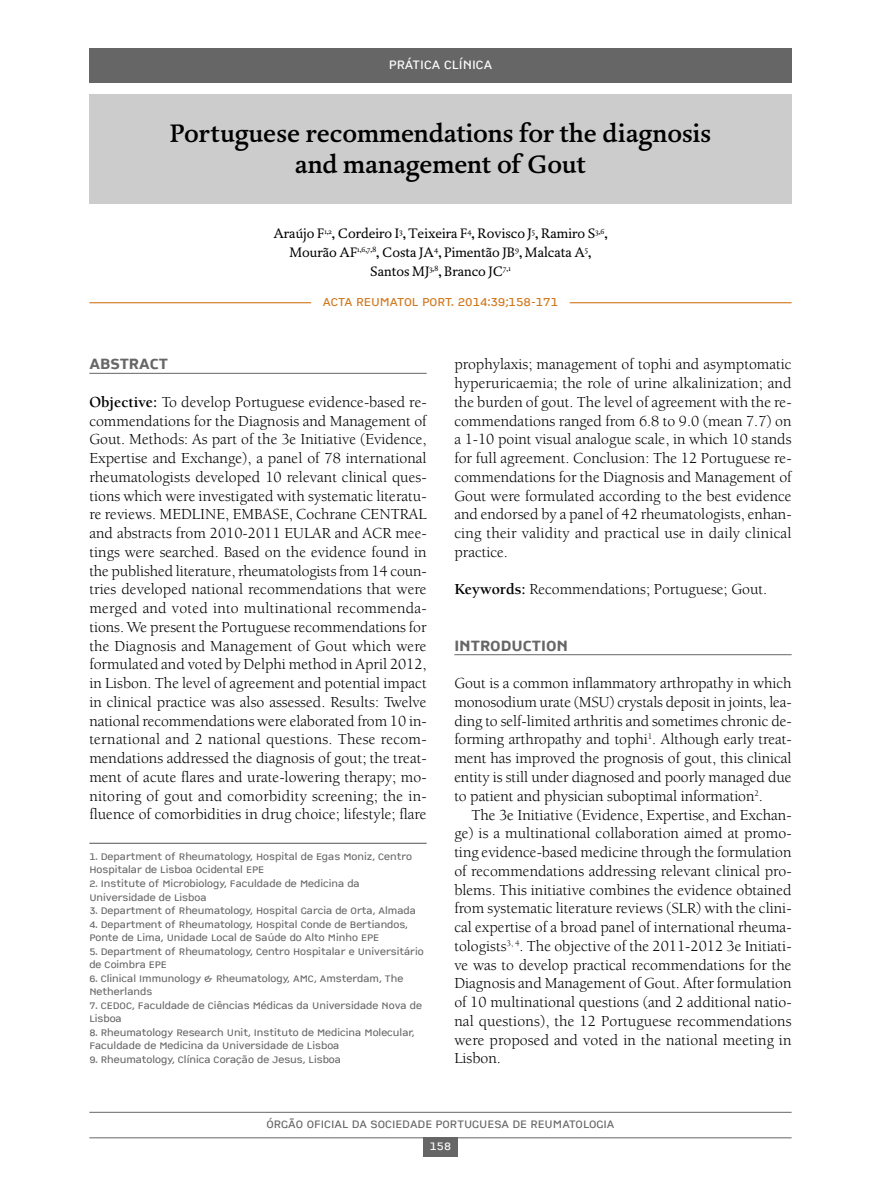
<style>
.page{position:relative;width:881px;height:1191px;background:#fff}
.page>*{position:absolute;margin:0;border:0;box-sizing:border-box;transform-origin:0 0}
.t1{font:26.25px/31.5px "DTL Dorian ST Medium";color:#000;text-align:center}
.t2{font:16.5px "CP Company TT Bold";color:#666}
.t3{font:15.75px/18.8px "Berkeley";color:#000;text-align:justify}
.t4{font:14.25px/18.8px "DTL Dorian ST";color:#000;text-align:center}
.t5{font:13.5px "CP Company TT Regular";color:#fff}
.t6{font:12.75px "CP Company TT Regular";color:#d1771d}
.t7{font:12px "CP Company TT Regular";color:#666}
.t8{font:12px "CP Company TT Regular";color:#fff}
.t9{font:10.5px/13.5px "CP Company TT Regular";color:#666}
.s1{font-weight:700}
</style>
<div class="page">
<hr style="left:89px;top:1112px;width:702px;height:1px;background:#666">
<hr style="left:89px;top:1137px;width:702px;height:1px;background:#666">
<div style="left:423px;top:1137px;width:34px;height:20px;background:#666"></div>
<div style="left:89px;top:49px;width:702px;height:34px;background:#666"></div>
<div style="left:89px;top:94px;width:702px;height:109px;background:#ccc"></div>
<hr style="left:454px;top:654px;width:337px;height:1px;background:#666">
<hr style="left:89px;top:842px;width:337px;height:2px;background:#666">
<hr style="left:89px;top:302px;width:222px;height:1px;background:#d1771d">
<hr style="left:569px;top:302px;width:222px;height:1px;background:#d1771d">
<hr style="left:89px;top:373px;width:337px;height:1px;background:#666">
<p class="t5" style="left:388px;top:57px;width:105px">PRÁTICA CLÍNICA</p>
<h1 class="t1" style="left:170px;top:117px;width:542px">Portuguese recommendations for the diagnosis and management of Gout</h1>
<p class="t4" style="left:273px;top:224px;width:335px">Araújo F<sup>1,2</sup>, Cordeiro I<sup>3</sup>, Teixeira F<sup>4</sup>, Rovisco J<sup>5</sup>, Ramiro S<sup>3,6</sup>,<br>Mourão AF<sup>1,6,7,8</sup>, Costa JA<sup>4</sup>, Pimentão JB<sup>9</sup>, Malcata A<sup>5</sup>,<br>Santos MJ<sup>3,8</sup>, Branco JC<sup>7,1</sup></p>
<p class="t6" style="left:322px;top:295px;width:237px">ACTA REUMATOL PORT. 2014:39;158-171</p>
<p class="t2" style="left:89px;top:354px;width:80px">ABSTRACT</p>
<p class="t3" style="left:89px;top:394px;width:338px"><span class="s1">Objective:</span> To develop Portuguese evidence-based re&shy;commendations for the Diagnosis and Management of Gout. Methods: As part of the 3e Initiative (Evidence, Expertise and Exchange), a panel of 78 international rheumatologists developed 10 relevant clinical ques&shy;tions which were investigated with systematic literatu&shy;re reviews. MEDLINE, EMBASE, Cochrane CENTRAL and abstracts from 2010-2011 EULAR and ACR mee&shy;tings were searched. Based on the evidence found in the published literature, rheumatologists from 14 coun&shy;tries developed national recommendations that were merged and voted into multinational recommenda&shy;tions. We present the Portuguese recommendations for the Diagnosis and Management of Gout which were formulated and voted by Delphi method in April 2012, in Lisbon. The level of agreement and potential impact in clinical practice was also assessed. Results: Twelve national recommendations were elaborated from 10 in&shy;ternational and 2 national questions. These recom&shy;mendations addressed the diagnosis of gout; the treat&shy;ment of acute flares and urate-lowering therapy; mo&shy;nitoring of gout and comorbidity screening; the in&shy;fluence of comorbidities in drug choice; lifestyle; flare</p>
<p class="t9" style="left:89px;top:849px;width:324px">1. Department of Rheumatology, Hospital de Egas Moniz, Centro<br>Hospitalar de Lisboa Ocidental EPE</p>
<p class="t9" style="left:89px;top:876px;width:272px">2. Institute of Microbiology, Faculdade de Medicina da<br>Universidade de Lisboa</p>
<p class="t9" style="left:89px;top:903px;width:328px">3. Department of Rheumatology, Hospital Garcia de Orta, Almada</p>
<p class="t9" style="left:89px;top:917px;width:320px">4. Department of Rheumatology, Hospital Conde de Bertiandos,<br>Ponte de Lima, Unidade Local de Saúde do Alto Minho EPE</p>
<p class="t9" style="left:89px;top:944px;width:336px">5. Department of Rheumatology, Centro Hospitalar e Universitário de Coimbra EPE</p>
<p class="t9" style="left:89px;top:971px;width:315px">6. Clinical Immunology &amp; Rheumatology, AMC, Amsterdam, The<br>Netherlands</p>
<p class="t9" style="left:89px;top:998px;width:334px">7. CEDOC, Faculdade de Ciências Médicas da Universidade Nova de<br>Lisboa</p>
<p class="t9" style="left:89px;top:1025px;width:327px">8. Rheumatology Research Unit, Instituto de Medicina Molecular,<br>Faculdade de Medicina da Universidade de Lisboa</p>
<p class="t9" style="left:89px;top:1052px;width:253px">9. Rheumatology, Clínica Coração de Jesus, Lisboa</p>
<p class="t3" style="left:454px;top:356px;width:338px">prophylaxis; management of tophi and asymptomatic hyperuricaemia; the role of urine alkalinization; and the burden of gout. The level of agreement with the re&shy;commendations ranged from 6.8 to 9.0 (mean 7.7) on a 1-10 point visual analogue scale, in which 10 stands for full agreement. Conclusion: The 12 Portuguese re&shy;commendations for the Diagnosis and Management of Gout were formulated according to the best evidence and endorsed by a panel of 42 rheumatologists, enhan&shy;cing their validity and practical use in daily clinical practice.</p>
<p class="t3" style="left:454px;top:581px;width:314px"><span class="s1">Keywords:</span> Recommendations; Portuguese; Gout.</p>
<p class="t2" style="left:454px;top:635px;width:115px">INTRODUCTION</p>
<p class="t3" style="left:454px;top:675px;width:338px">Gout is a common inflammatory arthropathy in which monosodium urate (MSU) crystals deposit in joints, lea&shy;ding to self-limited arthritis and sometimes chronic de&shy;forming arthropathy and tophi<sup>1</sup>. Although early treat&shy;ment has improved the prognosis of gout, this clinical entity is still under diagnosed and poorly managed due to patient and physician suboptimal information<sup>2</sup>.</p>
<p class="t3" style="left:454px;top:806px;width:338px;text-indent:17px">The 3e Initiative (Evidence, Expertise, and Exchan&shy;ge) is a multinational collaboration aimed at promo&shy;ting evidence-based medicine through the formulation of recommendations addressing relevant clinical pro&shy;blems. This initiative combines the evidence obtained from systematic literature reviews (SLR) with the clini&shy;cal expertise of a broad panel of international rheuma&shy;tologists<sup>3,</sup> <sup>4</sup>. The objective of the 2011-2012 3e Initiati&shy;ve was to develop practical recommendations for the Diagnosis and Management of Gout. After formulation of 10 multinational questions (and 2 additional natio&shy;nal questions), the 12 Portuguese recommendations were proposed and voted in the national meeting in Lisbon.</p>
<p class="t7" style="left:266px;top:1117px;width:349px">ÓRGÃO OFICIAL DA SOCIEDADE PORTUGUESA DE REUMATOLOGIA</p>
<p class="t8" style="left:430px;top:1139px;width:23px">158</p>
</div>
